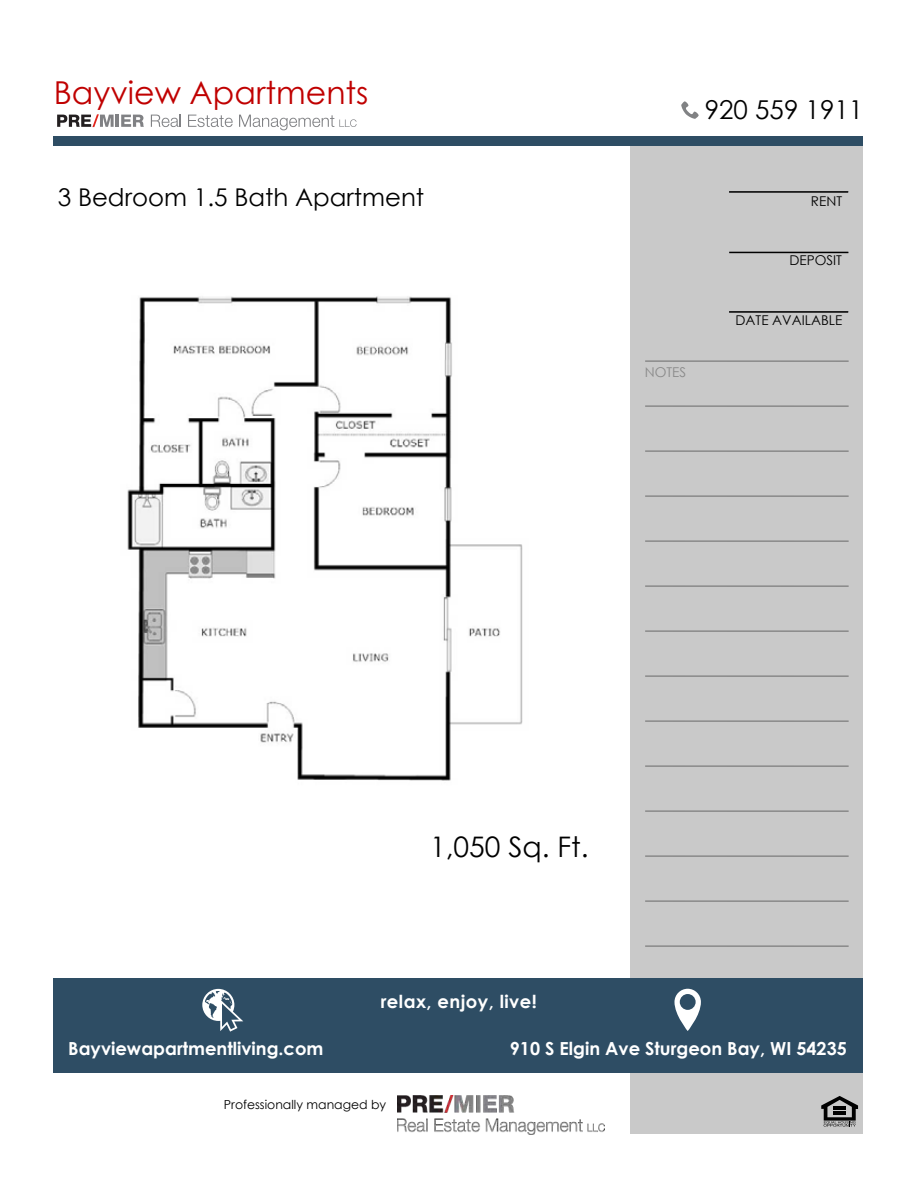
<style>
.page{position:relative;width:918px;height:1188px;background:#fff}
.page>*{position:absolute;margin:0;border:0;box-sizing:border-box;transform-origin:0 0}
.t1{font:31.5px "Century Gothic";color:#c00000}
.t2{font:28.35px "Century Gothic";color:#000}
.t3{font:25.95px "Century Gothic";color:#000}
.t4{font:24.45px "Century Gothic";color:#000}
.t5{font:700 18px "Century Gothic";color:#fff}
.t6{font:700 18px "Century Gothic";letter-spacing:.025em;color:#fff}
.t7{font:13.5px "Century Gothic";color:#000}
.t8{font:13.5px "Century Gothic";color:#898989}
.t9{font:12.45px "Century Gothic";color:#000}
</style>
<div class="page">
<div style="left:631px;top:144px;width:232px;height:990px;background:#c9c9c9"></div>
<div style="left:53px;top:978px;width:810px;height:94px;background:#2e4d64"></div>
<img style="left:398px;top:1096px;width:207px;height:39px">
<svg style="left:202px;top:989px;width:41px;height:43px"></svg>
<svg style="left:674px;top:989px;width:27px;height:42px"></svg>
<svg style="left:821px;top:1096px;width:37px;height:31px"></svg>
<hr style="left:645px;top:360px;width:204px;height:2px;background:#898989">
<hr style="left:645px;top:405px;width:204px;height:2px;background:#898989">
<hr style="left:645px;top:450px;width:204px;height:2px;background:#898989">
<hr style="left:645px;top:495px;width:204px;height:2px;background:#898989">
<hr style="left:645px;top:540px;width:204px;height:2px;background:#898989">
<hr style="left:645px;top:585px;width:204px;height:2px;background:#898989">
<hr style="left:645px;top:630px;width:204px;height:2px;background:#898989">
<hr style="left:645px;top:675px;width:204px;height:2px;background:#898989">
<hr style="left:645px;top:720px;width:204px;height:2px;background:#898989">
<hr style="left:645px;top:765px;width:204px;height:2px;background:#898989">
<hr style="left:645px;top:810px;width:204px;height:2px;background:#898989">
<hr style="left:645px;top:855px;width:204px;height:2px;background:#898989">
<hr style="left:645px;top:900px;width:204px;height:2px;background:#898989">
<hr style="left:645px;top:945px;width:204px;height:2px;background:#898989">
<hr style="left:729px;top:311px;width:119px;height:2px;background:#000">
<hr style="left:729px;top:252px;width:119px;height:1px;background:#000">
<hr style="left:729px;top:191px;width:119px;height:2px;background:#000">
<div style="left:53px;top:136px;width:810px;height:10px;background:#2e4d64"></div>
<svg style="left:681px;top:101px;width:18px;height:18px"></svg>
<img style="left:127px;top:296px;width:396px;height:485px">
<svg style="left:57px;top:114px;width:87px;height:13px"></svg>
<svg style="left:151px;top:115px;width:30px;height:12px"></svg>
<svg style="left:188px;top:115px;width:45px;height:12px"></svg>
<svg style="left:239px;top:115px;width:118px;height:15px"></svg>
<h1 class="t1" style="left:54px;top:71px;width:316px">Bayview Apartments</h1>
<h3 class="t4" style="left:58px;top:181px;width:368px">3 Bedroom 1.5 Bath Apartment</h3>
<h3 class="t3" style="left:705px;top:91px;width:160px">920 559 1911</h3>
<p class="t8" style="left:645px;top:363px;width:43px">NOTES</p>
<p class="t7" style="left:811px;top:192px;width:33px">RENT</p>
<p class="t7" style="left:790px;top:251px;width:54px">DEPOSIT</p>
<p class="t7" style="left:736px;top:311px;width:108px">DATE AVAILABLE</p>
<h2 class="t2" style="left:430px;top:827px;width:160px">1,050 Sq. Ft.</h2>
<p class="t6" style="left:381px;top:988px;width:158px">relax, enjoy, live!</p>
<p class="t5" style="left:68px;top:1035px;width:257px">Bayviewapartmentliving.com</p>
<p class="t5" style="left:510px;top:1035px;width:338px">910 S Elgin Ave Sturgeon Bay, WI 54235</p>
<p class="t9" style="left:224px;top:1096px;width:164px">Professionally managed by</p>
</div>
